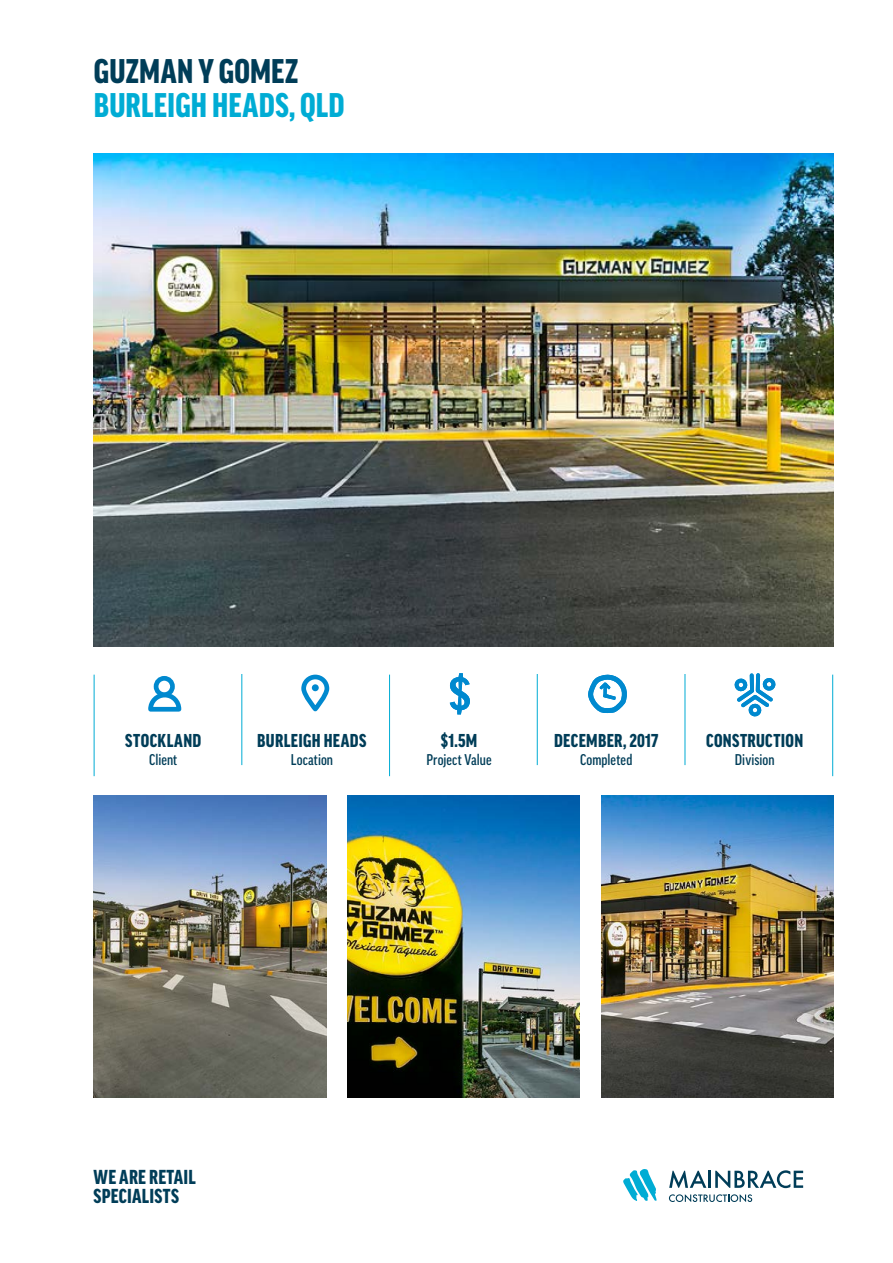
<style>
.page{position:relative;width:893px;height:1263px;background:#fff}
.page>*{position:absolute;margin:0;border:0;box-sizing:border-box;transform-origin:0 0}
.t1{font:900 condensed 33px "Good Pro";letter-spacing:.005em;color:#00acd4}
.t2{font:900 condensed 33px "Good Pro";color:#003d58}
.t3{font:900 condensed 19.5px/19.5px "Good Pro";letter-spacing:.01em;color:#003d58}
.t4{font:900 condensed 18px "Good Pro";letter-spacing:.02em;color:#003d58}
.t5{font:500 condensed 15px "Good Pro";letter-spacing:.005em;color:#003d58}
</style>
<div class="page">
<img style="left:94px;top:153px;width:739px;height:493px">
<img style="left:601px;top:795px;width:232px;height:302px">
<img style="left:347px;top:795px;width:233px;height:302px">
<img style="left:94px;top:795px;width:232px;height:302px">
<hr style="left:0;top:0;width:893px;height:1px;background:#bcbec0">
<hr style="left:94px;top:675px;width:1px;height:101px;background:#00acd4">
<hr style="left:832px;top:675px;width:1px;height:101px;background:#00acd4">
<hr style="left:241px;top:674px;width:1px;height:91px;background:#00acd4">
<hr style="left:389px;top:675px;width:1px;height:101px;background:#00acd4">
<hr style="left:537px;top:674px;width:1px;height:91px;background:#00acd4">
<hr style="left:685px;top:674px;width:1px;height:91px;background:#00acd4">
<div style="left:301px;top:675px;width:28px;height:36px;border:5px solid #0089cf;border-radius:12px"></div>
<div style="left:312px;top:684px;width:7px;height:7px;background:#0089cf;border-radius:50%"></div>
<svg style="left:148px;top:690px;width:34px;height:22px"></svg>
<div style="left:154px;top:676px;width:21px;height:21px;border:5px solid #0089cf;border-radius:50%"></div>
<svg style="left:450px;top:673px;width:20px;height:41px"></svg>
<svg style="left:734px;top:673px;width:42px;height:44px"></svg>
<svg style="left:588px;top:674px;width:39px;height:39px"></svg>
<svg style="left:623px;top:1169px;width:34px;height:32px"></svg>
<svg style="left:669px;top:1170px;width:134px;height:18px"></svg>
<svg style="left:669px;top:1194px;width:83px;height:8px"></svg>
<h1 class="t2" style="left:94px;top:53px;width:206px">GUZMAN Y GOMEZ</h1>
<h1 class="t1" style="left:94px;top:86px;width:252px">BURLEIGH HEADS, QLD</h1>
<p class="t4" style="left:125px;top:731px;width:78px">STOCKLAND</p>
<p class="t5" style="left:149px;top:751px;width:30px">Client</p>
<p class="t4" style="left:257px;top:731px;width:111px">BURLEIGH HEADS</p>
<p class="t5" style="left:291px;top:751px;width:44px">Location</p>
<p class="t4" style="left:441px;top:731px;width:38px">$1.5M</p>
<p class="t5" style="left:426px;top:751px;width:67px">Project Value</p>
<p class="t4" style="left:554px;top:731px;width:106px">DECEMBER, 2017</p>
<p class="t5" style="left:580px;top:751px;width:54px">Completed</p>
<p class="t4" style="left:706px;top:731px;width:99px">CONSTRUCTION</p>
<p class="t5" style="left:735px;top:751px;width:41px">Division</p>
<p class="t3" style="left:94px;top:1167px;width:104px">WE ARE RETAIL<br>SPECIALISTS</p>
</div>
